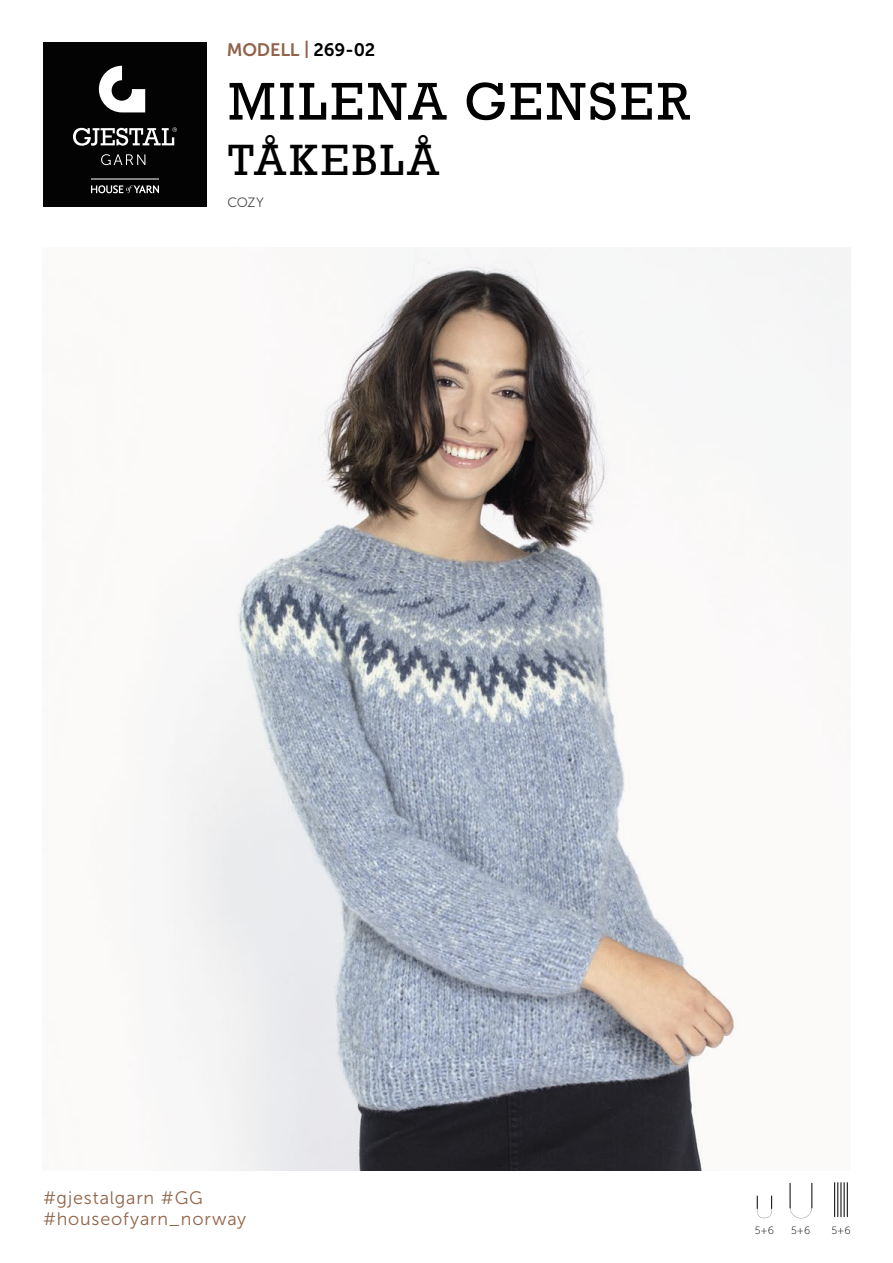
<style>
.page{position:relative;width:893px;height:1263px;background:#fff}
.page>*{position:absolute;margin:0;border:0;box-sizing:border-box;transform-origin:0 0}
.INNHOLD_-_Midtstilt{font:54px "Rockwell";letter-spacing:.06em;color:#000}
.INNHOLD_-_Midtstilt-2{font:45px "Rockwell";letter-spacing:.07em;color:#000}
.t1{font:18px "Museo Sans 300";letter-spacing:.045em;color:#91644a}
.t2{font:18px "Museo Sans 700";letter-spacing:-.01em;color:#91644a}
.t3{font:13.5px "Museo Sans 300";color:#484848}
.t4{font:10.5px "Museo Sans 100";color:#000}
.s1{color:#000}
</style>
<div class="page">
<svg style="left:790px;top:1183px;width:22px;height:35px"></svg>
<hr style="left:834px;top:1182px;width:1px;height:35px;background:#000">
<hr style="left:837px;top:1182px;width:1px;height:35px;background:#000">
<hr style="left:840px;top:1182px;width:1px;height:35px;background:#000">
<hr style="left:844px;top:1182px;width:1px;height:35px;background:#000">
<hr style="left:847px;top:1182px;width:1px;height:35px;background:#000">
<svg style="left:757px;top:1195px;width:15px;height:23px"></svg>
<div style="left:43px;top:43px;width:164px;height:164px;background:#030304"></div>
<svg style="left:73px;top:127px;width:104px;height:19px"></svg>
<svg style="left:99px;top:66px;width:46px;height:46px"></svg>
<svg style="left:101px;top:154px;width:44px;height:11px"></svg>
<hr style="left:91px;top:179px;width:68px;height:1px;background:#fff">
<svg style="left:91px;top:185px;width:68px;height:8px"></svg>
<img style="left:172px;top:248px;width:678px;height:923px">
<p class="t2" style="left:227px;top:40px;width:150px">MODELL | <span class="s1">269-02</span></p>
<p class="INNHOLD_-_Midtstilt" style="left:228px;top:70px;width:463px">MILENA GENSER</p>
<p class="INNHOLD_-_Midtstilt-2" style="left:228px;top:134px;width:212px">TÅKEBLÅ</p>
<p class="t3" style="left:227px;top:195px;width:38px">COZY</p>
<p class="t1" style="left:43px;top:1188px;width:161px">#gjestalgarn #GG</p>
<p class="t1" style="left:43px;top:1209px;width:205px">#houseofyarn_norway</p>
<p class="t4" style="left:755px;top:1225px;width:21px">5+6</p>
<p class="t4" style="left:791px;top:1225px;width:21px">5+6</p>
<p class="t4" style="left:831px;top:1225px;width:21px">5+6</p>
</div>
